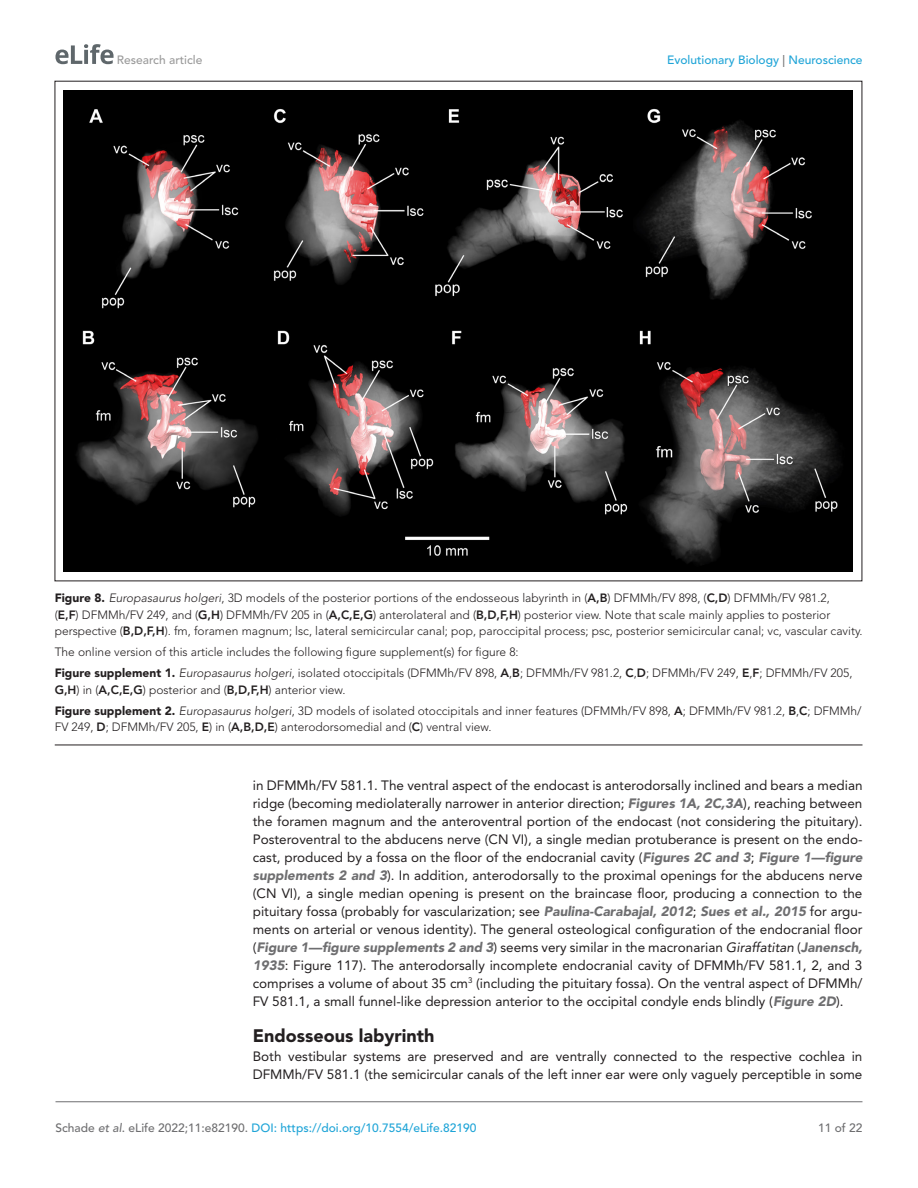
<style>
.page{position:relative;width:918px;height:1188px;background:#fff}
.page>*{position:absolute;margin:0;border:0;box-sizing:border-box;transform-origin:0 0}
.t1{font:900 18px "Avenir LT Std";color:#231f20}
.t2{font:13.5px/18px "Avenir LT Std";color:#231f20;text-align:justify}
.t3{font:300 12px/16.5px "Avenir LT Std";color:#231f20}
.t4{font:500 12px "Avenir LT Std";color:#1ea4d7}
.t5{font:500 12px "Avenir LT Std";color:#9a9a9a}
.t6{font:500 12px "Avenir LT Std";color:#6e6e70}
.s1{color:#6e6e70}
.s2{font-weight:900}
.s3{font-style:italic}
.s4{font-weight:800}
.s5{font-weight:900;font-style:italic;color:#6e6e70}
.s6{font-style:italic;color:#6e6e70}
</style>
<div class="page">
<svg style="left:55px;top:44px;width:59px;height:20px"></svg>
<hr style="left:56px;top:1101px;width:806px;height:1px;background:#6e6e70">
<hr style="left:55px;top:745px;width:807px;height:1px;background:#231f20">
<img style="left:64px;top:90px;width:789px;height:482px">
<p class="t5" style="left:117px;top:53px;width:87px">Research article</p>
<p class="t4" style="left:667px;top:53px;width:197px">Evolutionary Biology <span class="s1">|</span> Neuroscience</p>
<p class="t3" style="left:55px;top:590px;width:809px"><span class="s2">Figure 8.</span> <span class="s3">Europasaurus holgeri</span>, 3D models of the posterior portions of the endosseous labyrinth in (<span class="s4">A,B</span>) DFMMh/FV 898, (<span class="s4">C,D</span>) DFMMh/FV 981.2,<br>(<span class="s4">E,F</span>) DFMMh/FV 249, and (<span class="s4">G,H</span>) DFMMh/FV 205 in (<span class="s4">A,C,E,G</span>) anterolateral and (<span class="s4">B,D,F,H</span>) posterior view. Note that scale mainly applies to posterior perspective (<span class="s4">B,D,F,H</span>). fm, foramen magnum; lsc, lateral semicircular canal; pop, paroccipital process; psc, posterior semicircular canal; vc, vascular cavity.</p>
<p class="t3" style="left:55px;top:641px;width:799px;line-height:21px">The online version of this article includes the following figure supplement(s) for figure 8:<br><span class="s2">Figure supplement 1.</span> <span class="s3">Europasaurus holgeri</span>, isolated otoccipitals (DFMMh/FV 898, <span class="s4">A</span>,<span class="s4">B</span>; DFMMh/FV 981.2, <span class="s4">C</span>,<span class="s4">D</span>; DFMMh/FV 249, <span class="s4">E</span>,<span class="s4">F</span>; DFMMh/FV 205,</p>
<p class="t3" style="left:55px;top:679px;width:808px;line-height:21px"><span class="s4">G,H</span>) in (<span class="s4">A,C,E,G</span>) posterior and (<span class="s4">B,D,F,H</span>) anterior view.<br><span class="s2">Figure supplement 2.</span> <span class="s3">Europasaurus holgeri</span>, 3D models of isolated otoccipitals and inner features (DFMMh/FV 898, <span class="s4">A</span>; DFMMh/FV 981.2, <span class="s4">B</span>,<span class="s4">C</span>; DFMMh/</p>
<p class="t3" style="left:55px;top:719px;width:438px">FV 249, <span class="s4">D</span>; DFMMh/FV 205, <span class="s4">E</span>) in (<span class="s4">A,B,D,E</span>) anterodorsomedial and (<span class="s4">C</span>) ventral view.</p>
<p class="t2" style="left:253px;top:776px;width:611px">in DFMMh/FV 581.1. The ventral aspect of the endocast is anterodorsally inclined and bears a median ridge (becoming mediolaterally narrower in anterior direction; <span class="s5">Figures 1A, 2C,3A</span>), reaching between the foramen magnum and the anteroventral portion of the endocast (not considering the pituitary).<br>Posteroventral to the abducens nerve (CN VI), a single median protuberance is present on the endo&shy;cast, produced by a fossa on the floor of the endocranial cavity (<span class="s5">Figures 2C and 3</span>; <span class="s5">Figure 1—figure supplements 2 and 3</span>). In addition, anterodorsally to the proximal openings for the abducens nerve (CN VI), a single median opening is present on the braincase floor, producing a connection to the pituitary fossa (probably for vascularization; see <span class="s5">Paulina-Carabajal, 2012</span>; <span class="s5">Sues et al., 2015</span> for argu&shy;ments on arterial or venous identity). The general osteological configuration of the endocranial floor (<span class="s5">Figure 1—figure supplements 2 and 3</span>) seems very similar in the macronarian <span class="s3">Giraffatitan</span> (<span class="s5">Janensch, 1935</span>: Figure 117). The anterodorsally incomplete endocranial cavity of DFMMh/FV 581.1, 2, and 3 comprises a volume of about 35 cm<sup>3</sup> (including the pituitary fossa). On the ventral aspect of DFMMh/ FV 581.1, a small funnel-like depression anterior to the occipital condyle ends blindly (<span class="s5">Figure 2D</span>).</p>
<h1 class="t1" style="left:253px;top:1025px;width:183px">Endosseous labyrinth</h1>
<p class="t2" style="left:253px;top:1048px;width:611px">Both vestibular systems are preserved and are ventrally connected to the respective cochlea in<br>DFMMh/FV 581.1 (the semicircular canals of the left inner ear were only vaguely perceptible in some</p>
<p class="t4" style="left:56px;top:1121px;width:423px"><span class="s1">Schade</span> <span class="s6">et al</span><span class="s1">. eLife 2022;11:e82190.</span> DOI: https://doi.org/10.7554/eLife.82190</p>
<p class="t6" style="left:818px;top:1121px;width:46px">11 of 22</p>
</div>
